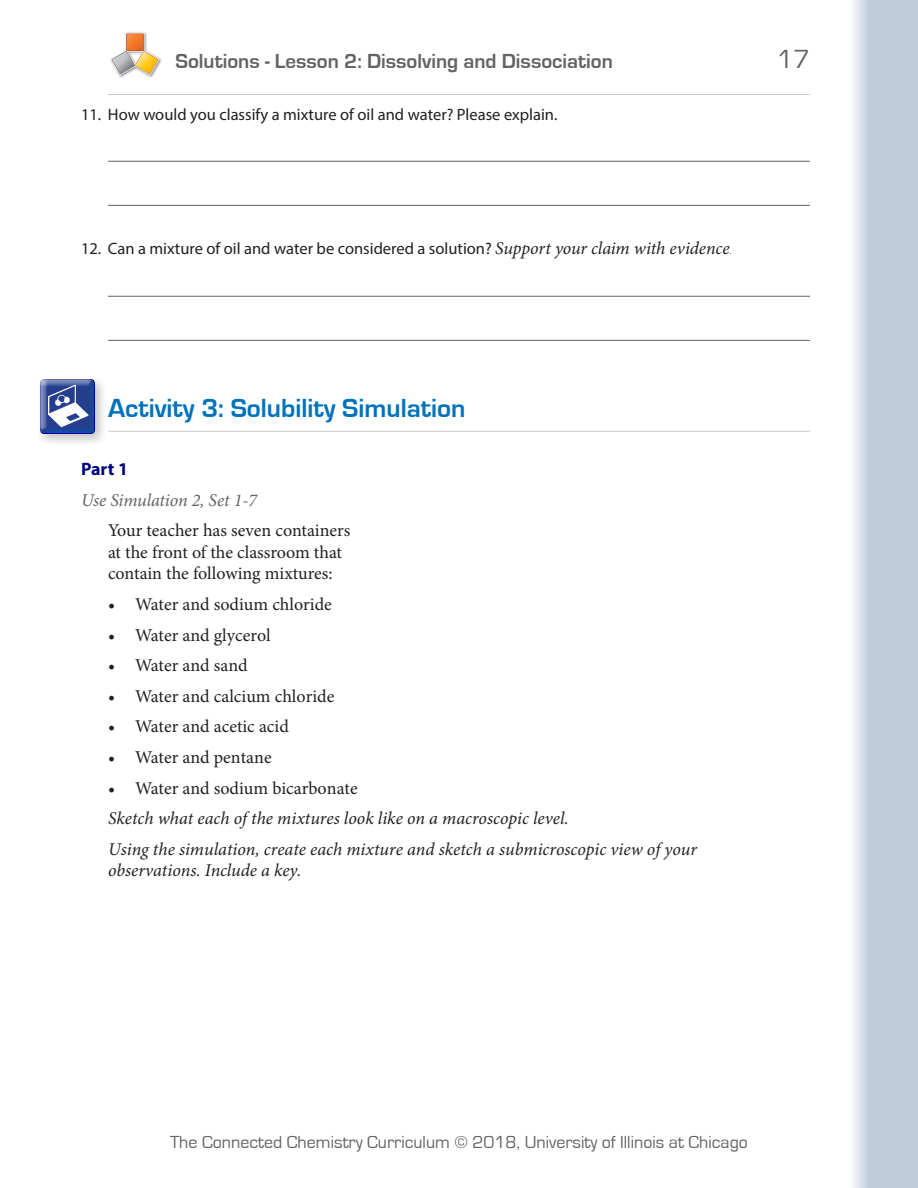
<style>
.page{position:relative;width:918px;height:1188px;background:#fff}
.page>*{position:absolute;margin:0;border:0;box-sizing:border-box;transform-origin:0 0}
.t1{font:700 27px "Eurostile";color:#0072bc}
.t2{font:27px "Eurostile";color:#636366}
.t3{font:700 21px "Eurostile";color:#636366}
.t4{font:18px/21.6px "Minion Pro";color:#231f20}
.t5{font:italic 18px/30.6px "Minion Pro";color:#231f20}
.t6{font:18px "Eurostile";color:#636366}
.t7{font:italic 18px "Minion Pro";letter-spacing:-.01em;color:#636366}
.t8{font:700 18px "Myriad Pro";color:#000080}
.t9{font:16.5px "Myriad Pro";color:#231f20}
.s1{font-family:"Minion Pro";font-style:italic;font-size:18px}
.s2{font-family:"Minion Pro";font-style:italic;font-size:9px}
.s3{font-style:inherit}
</style>
<div class="page">
<svg style="left:853px;top:0;width:65px;height:1188px;background:#c5d1dd"></svg>
<img style="left:118px;top:32px;width:44px;height:46px">
<svg style="left:110px;top:33px;width:50px;height:42px"></svg>
<hr style="left:108px;top:94px;width:702px;height:1px;background:#c7c8ca">
<hr style="left:108px;top:161px;width:702px;height:1px;background:#636366">
<hr style="left:108px;top:205px;width:702px;height:1px;background:#636366">
<hr style="left:108px;top:296px;width:702px;height:1px;background:#636366">
<hr style="left:108px;top:340px;width:702px;height:1px;background:#636366">
<hr style="left:108px;top:431px;width:702px;height:1px;background:#c7c8ca">
<div style="left:37px;top:376px;width:71px;height:71px;background:#231f20;opacity:.25"></div>
<div style="left:37px;top:375px;width:65px;height:60px;background:#00aeef;opacity:.75"></div>
<p class="t3" style="left:176px;top:49px;width:439px">Solutions - Lesson 2: Dissolving and Dissociation</p>
<h1 class="t2" style="left:777px;top:44px;width:35px">17</h1>
<p class="t9" style="left:81px;top:105px;width:478px">11. How would you classify a mixture of oil and water? Please explain.</p>
<p class="t9" style="left:81px;top:238px;width:652px">12. Can a mixture of oil and water be considered a solution? <span class="s1">Support your claim with evidence</span><span class="s2">.</span></p>
<h1 class="t1" style="left:108px;top:394px;width:359px">Activity 3: Solubility Simulation</h1>
<p class="t8" style="left:81px;top:457px;width:49px">Part 1</p>
<p class="t7" style="left:81px;top:488px;width:178px">Use Simulation 2, Set 1-7</p>
<p class="t4" style="left:108px;top:520px;width:244px">Your teacher has seven containers at the front of the classroom that contain the following mixtures:</p>
<p class="t4" style="left:108px;top:594px;width:225px">• Water and sodium chloride</p>
<p class="t4" style="left:108px;top:624px;width:164px">• Water and glycerol</p>
<p class="t4" style="left:108px;top:655px;width:141px">• Water and sand</p>
<p class="t4" style="left:108px;top:685px;width:228px">• Water and calcium chloride</p>
<p class="t4" style="left:108px;top:716px;width:182px">• Water and acetic acid</p>
<p class="t4" style="left:108px;top:747px;width:165px">• Water and pentane</p>
<p class="t4" style="left:108px;top:777px;width:251px">• Water and sodium bicarbonate</p>
<p class="t5" style="left:108px;top:803px;width:590px">Sketch what each of the mixtures look like on a macroscopic level.<br>Using the simulation, create each mixture and sketch a submicroscopic view of your</p>
<p class="t5" style="left:108px;top:855px;width:195px">observations. Include a key.</p>
<p class="t6" style="left:170px;top:1132px;width:579px">The Connected Chemistry Curriculum © 201<span class="s3">8</span>, University of Illinois at Chicago</p>
</div>
